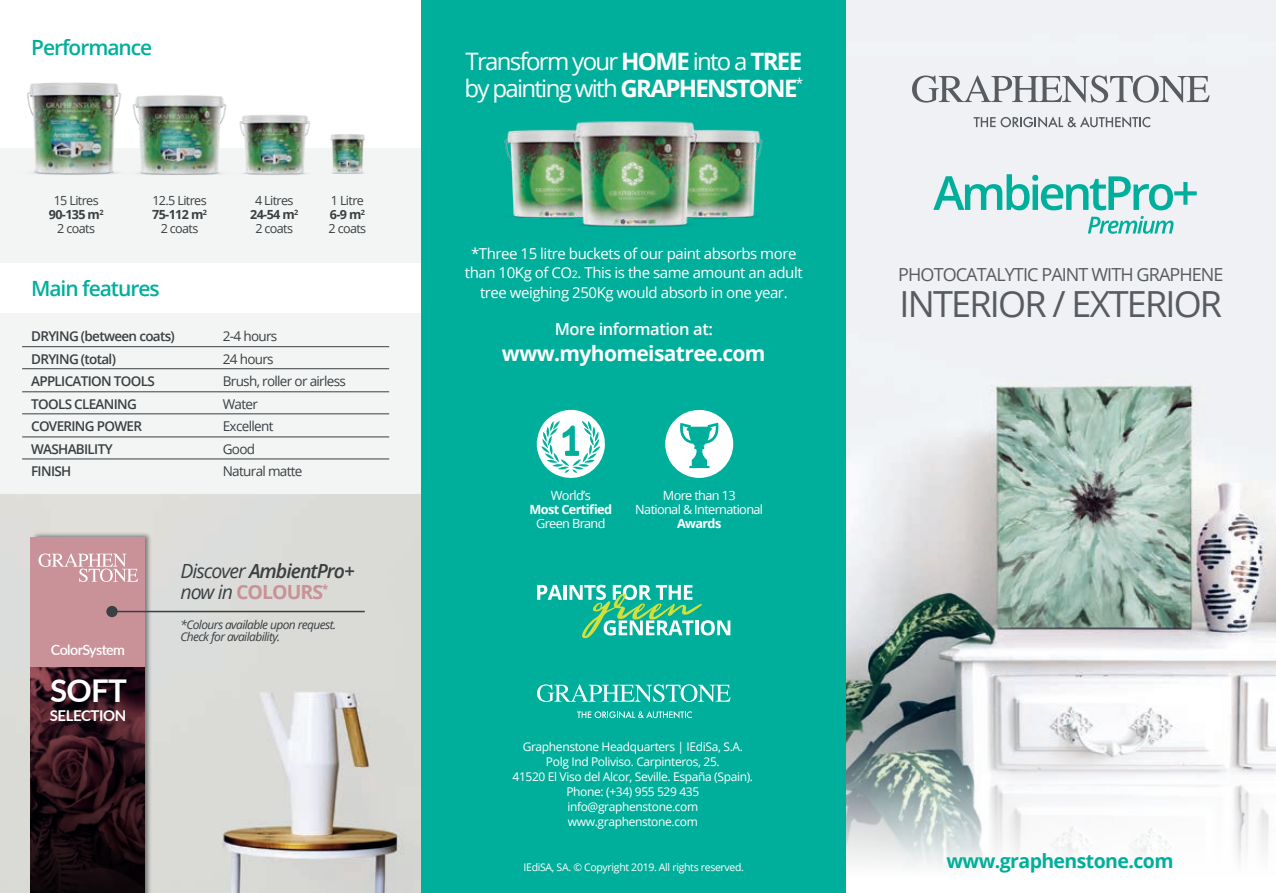
<style>
.page{position:relative;width:1276px;height:893px;background:#fff}
.page>*{position:absolute;margin:0;border:0;box-sizing:border-box;transform-origin:0 0}
.t1{font:36px "Open Sans";letter-spacing:-.05em;color:#585b5f}
.t2{font:700 31.35px "Lato";color:#fff}
.t3{font:24px/27px "Open Sans";letter-spacing:-.07em;color:#fff}
.t4{font:600 21px "Open Sans";letter-spacing:-.05em;color:#00af9b}
.t5{font:700 21px "Open Sans";letter-spacing:-.03em;color:#fff}
.t6{font:italic 19.5px/21px "Open Sans";color:#3a3f42}
.t7{font:700 19.5px "Open Sans";letter-spacing:-.03em;color:#00af9b}
.t8{font:18px "Open Sans";letter-spacing:-.05em;color:#585b5f}
.t9{font:600 16.5px "Open Sans";letter-spacing:-.025em;color:#fff}
.t10{font:15px/19.5px "Open Sans";letter-spacing:-.03em;color:#fff;text-align:center}
.t11{font:700 15px "Lato";letter-spacing:-.025em;color:#fff}
.t12{font:600 14.25px "Lato";letter-spacing:-.04em;color:#fff}
.t13{font:600 13.5px/22.5px "Open Sans";letter-spacing:-.05em;color:#3a3f42}
.t14{font:13.5px/22.5px "Open Sans";letter-spacing:-.05em;color:#3a3f42}
.t15{font:12.75px/14.1px "Open Sans";letter-spacing:-.05em;color:#fff;text-align:center}
.t16{font:700 12.75px "Open Sans";letter-spacing:-.05em;color:#fff}
.t17{font:12.6px/14px "Open Sans";letter-spacing:-.05em;color:#3a3f42;text-align:center}
.t18{font:12px/15px "Open Sans";letter-spacing:-.03em;color:#fff;text-align:center}
.t19{font:italic 12px/12px "Open Sans";letter-spacing:-.05em;color:#3a3f42}
.t20{font:10.5px "Open Sans";letter-spacing:-.03em;color:#fff}
.s1{font-weight:700}
.s2{font-weight:600}
.s3{font-weight:700;font-style:normal;color:#c99198}
.s4{font-size:10.5px}
</style>
<div class="page">
<img style="left:846px;top:0;width:430px;height:711px">
<svg style="left:846px;top:711px;width:430px;height:156px"></svg>
<svg style="left:912px;top:75px;width:297px;height:28px"></svg>
<svg style="left:973px;top:116px;width:177px;height:12px"></svg>
<div style="left:0;top:148px;width:421px;height:115px;background:#f3f5f4"></div>
<div style="left:0;top:313px;width:421px;height:181px;background:#f3f5f4"></div>
<img style="left:138px;top:95px;width:72px;height:80px">
<img style="left:27px;top:82px;width:111px;height:93px">
<img style="left:210px;top:95px;width:73px;height:80px">
<img style="left:283px;top:115px;width:82px;height:60px">
<div style="left:422px;top:0;width:424px;height:893px;background:#00af9b"></div>
<img style="left:201px;top:495px;width:220px;height:398px">
<img style="left:0;top:494px;width:201px;height:399px">
<div style="left:31px;top:537px;width:114px;height:356px;background:#c99198"></div>
<img style="left:31px;top:667px;width:114px;height:226px">
<svg style="left:38px;top:553px;width:100px;height:29px"></svg>
<hr style="left:112px;top:611px;width:253px;height:1px;background:#3a3f42">
<div style="left:106px;top:606px;width:12px;height:11px;background:#3a3f42;border-radius:50%"></div>
<svg style="left:933px;top:174px;width:263px;height:36px"></svg>
<svg style="left:1088px;top:216px;width:85px;height:18px"></svg>
<svg style="left:537px;top:684px;width:193px;height:18px"></svg>
<svg style="left:577px;top:711px;width:115px;height:7px"></svg>
<svg style="left:537px;top:585px;width:25px;height:15px"></svg>
<hr style="left:563px;top:585px;width:3px;height:15px;background:#fff">
<svg style="left:569px;top:585px;width:161px;height:53px"></svg>
<img style="left:720px;top:129px;width:43px;height:90px">
<img style="left:504px;top:129px;width:46px;height:90px">
<img style="left:550px;top:121px;width:170px;height:106px">
<svg style="left:537px;top:410px;width:68px;height:68px"></svg>
<svg style="left:665px;top:410px;width:68px;height:68px"></svg>
<hr style="left:22px;top:346px;width:367px;height:1px;background:#3a3f42">
<hr style="left:22px;top:368px;width:367px;height:1px;background:#3a3f42">
<hr style="left:22px;top:392px;width:367px;height:1px;background:#3a3f42">
<hr style="left:22px;top:414px;width:367px;height:1px;background:#3a3f42">
<hr style="left:22px;top:437px;width:367px;height:1px;background:#3a3f42">
<hr style="left:22px;top:459px;width:367px;height:1px;background:#3a3f42">
<h3 class="t4" style="left:31px;top:33px;width:123px">Performance</h3>
<p class="t17" style="left:49px;top:194px;width:56px">15 Litres<br><span class="s1">90-135 m</span><sup>2<br></sup>2 coats</p>
<p class="t17" style="left:152px;top:194px;width:56px">12.5 Litres<br><span class="s1">75-112 m</span><sup>2<br></sup>2 coats</p>
<p class="t17" style="left:250px;top:194px;width:50px">4 Litres<br><span class="s1">24-54 m</span><sup>2<br></sup>2 coats</p>
<p class="t17" style="left:328px;top:194px;width:39px;text-align:left">1 Litre<br><span class="s1">6-9 m</span><sup>2<br></sup>2 coats</p>
<h3 class="t4" style="left:31px;top:274px;width:130px">Main features</h3>
<p class="t13" style="left:31px;top:325px;width:145px">DRYING (between coats)<br>DRYING (total)<br>APPLICATION TOOLS<br>TOOLS CLEANING<br>COVERING POWER<br>WASHABILITY<br>FINISH</p>
<p class="t14" style="left:223px;top:325px;width:125px">2-4 hours<br>24 hours<br>Brush, roller or airless<br>Water<br>Excellent<br>Good<br>Natural matte</p>
<p class="t12" style="left:51px;top:639px;width:76px">ColorSystem</p>
<h2 class="t2" style="left:50px;top:668px;width:78px">SOFT</h2>
<p class="t11" style="left:50px;top:704px;width:78px">SELECTION</p>
<h3 class="t6" style="left:180px;top:560px;width:176px">Discover <span class="s2">AmbientPro+ </span>now in <span class="s3">COLOURS</span><sup>*</sup></h3>
<p class="t19" style="left:180px;top:618px;width:157px">*Colours available upon request.<br>Check for availability.</p>
<h3 class="t3" style="left:464px;top:47px;width:340px">Transform your <span class="s1">HOME</span> into a <span class="s1">TREE </span>by painting with <span class="s1">GRAPHENSTONE</span><sup>*</sup></h3>
<p class="t10" style="left:465px;top:243px;width:339px">*Three 15 litre buckets of our paint absorbs more than 10Kg of CO<span class="s4">2</span>. This is the same amount an adult tree weighing 250Kg would absorb in one year.</p>
<h3 class="t9" style="left:555px;top:318px;width:160px">More information at:</h3>
<h3 class="t5" style="left:502px;top:338px;width:265px">www.myhomeisatree.com</h3>
<p class="t15" style="left:551px;top:488px;width:42px">World’s</p>
<p class="t16" style="left:529px;top:500px;width:84px">Most Certified</p>
<p class="t15" style="left:536px;top:516px;width:71px">Green Brand</p>
<p class="t15" style="left:635px;top:488px;width:129px">More than 13<br>National &amp; International</p>
<p class="t16" style="left:677px;top:514px;width:46px">Awards</p>
<p class="t18" style="left:512px;top:739px;width:242px">Graphenstone Headquarters | IEdiSa, S.A.<br>Polg Ind Poliviso. Carpinteros, 25.<br>41520 El Viso del Alcor, Seville. España (Spain).<br>Phone: (+34) 955 529 435 info@graphenstone.com www.graphenstone.com</p>
<p class="t20" style="left:523px;top:860px;width:222px">IEdiSA, SA. © Copyright 2019. All rights reserved.</p>
<h3 class="t8" style="left:898px;top:262px;width:327px">PHOTOCATALYTIC PAINT WITH GRAPHENE</h3>
<h1 class="t1" style="left:899px;top:279px;width:324px">INTERIOR / EXTERIOR</h1>
<h3 class="t7" style="left:946px;top:848px;width:229px">www.graphenstone.com</h3>
</div>
